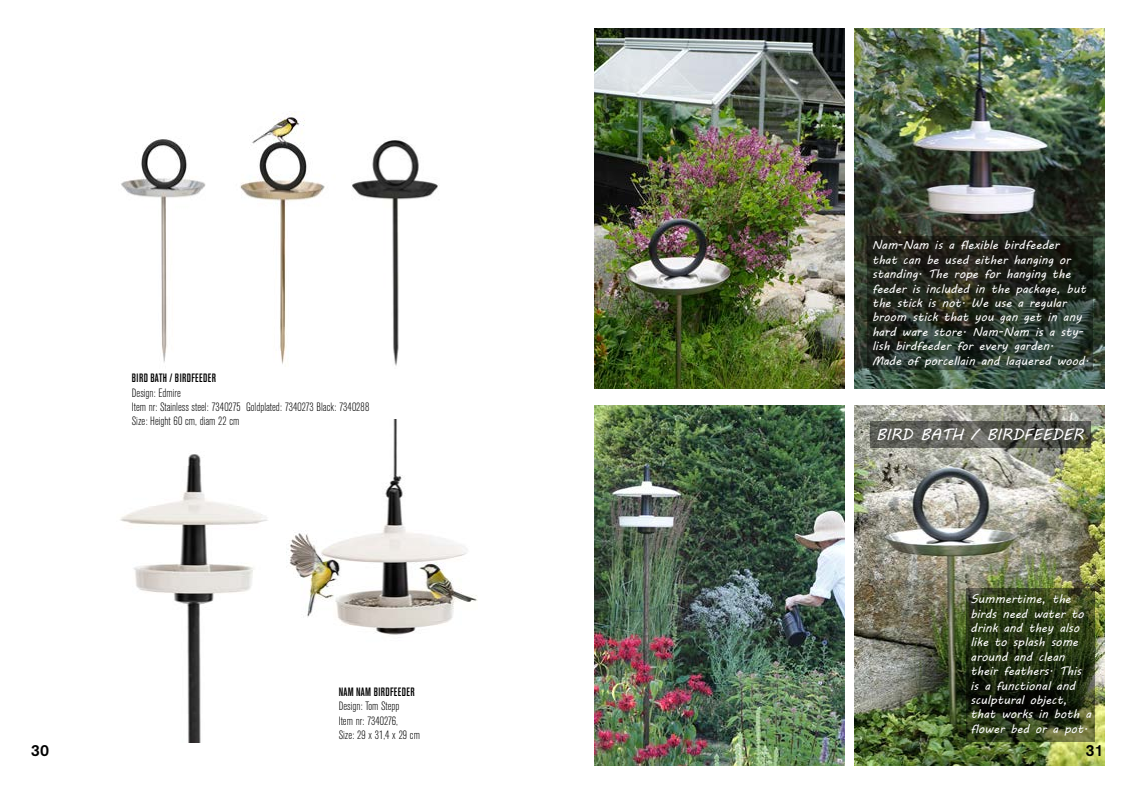
<style>
.page{position:relative;width:1134px;height:794px;background:#fff}
.page>*{position:absolute;margin:0;border:0;box-sizing:border-box;transform-origin:0 0}
.t1{font:16px "MV Boli";color:#fff}
.t2{font:500 16px "Akzidenz Grotesk BE";color:#000}
.t3{font:12px/14.4px "MV Boli";color:#fff}
.t4{font:300 condensed 12px/14.4px "Akzidenz Grotesk BE";color:#000}
.t5{font:500 condensed 12px "Akzidenz Grotesk BE";letter-spacing:.03em;color:#000}
</style>
<div class="page">
<img style="left:595px;top:28px;width:250px;height:360px">
<img style="left:595px;top:405px;width:250px;height:360px">
<img style="left:855px;top:28px;width:250px;height:360px">
<img style="left:855px;top:405px;width:250px;height:360px">
<img style="left:120px;top:454px;width:148px;height:288px">
<img style="left:287px;top:420px;width:191px;height:215px">
<img style="left:121px;top:137px;width:85px;height:226px">
<img style="left:240px;top:113px;width:85px;height:251px">
<img style="left:352px;top:137px;width:86px;height:229px">
<svg style="left:870px;top:421px;width:220px;height:27px;background:#585952"></svg>
<svg style="left:967px;top:589px;width:128px;height:153px;background:#283416"></svg>
<svg style="left:867px;top:236px;width:225px;height:133px;background:#242b22"></svg>
<p class="t5" style="left:132px;top:371px;width:86px">BIRD BATH / BIRDFEEDER</p>
<p class="t4" style="left:132px;top:385px;width:239px">Design: Edmire<br>Item nr: Stainless steel: 7340275 Goldplated: 7340273 Black: 7340288<br>Size: Height 60 cm, diam 22 cm</p>
<p class="t5" style="left:339px;top:685px;width:78px">NAM NAM BIRDFEEDER</p>
<p class="t4" style="left:339px;top:699px;width:83px">Design: Tom Stepp<br>Item nr: 7340276,<br>Size: 29 x 31,4 x 29 cm</p>
<p class="t3" style="left:872px;top:238px;width:219px">Nam-Nam is a flexible birdfeeder<br>that can be used either hanging or standing. The rope for hanging the feeder is included in the package, but the stick is not. We use a regular broom stick that you gan get in any hard ware store. Nam-Nam is a sty&shy;lish birdfeeder for every garden.<br>Made of porcellain and laquered wood.</p>
<h1 class="t1" style="left:876px;top:423px;width:209px">BIRD BATH / BIRDFEEDER</h1>
<p class="t3" style="left:970px;top:591px;width:122px">Summertime, the birds need water to drink and they also like to splash some around and clean their feathers. This is a functional and sculptural object, that works in both a flower bed or a pot.</p>
<h1 class="t2" style="left:31px;top:740px;width:20px">30</h1>
<h1 class="t2" style="left:1085px;top:740px;width:20px">31</h1>
</div>
